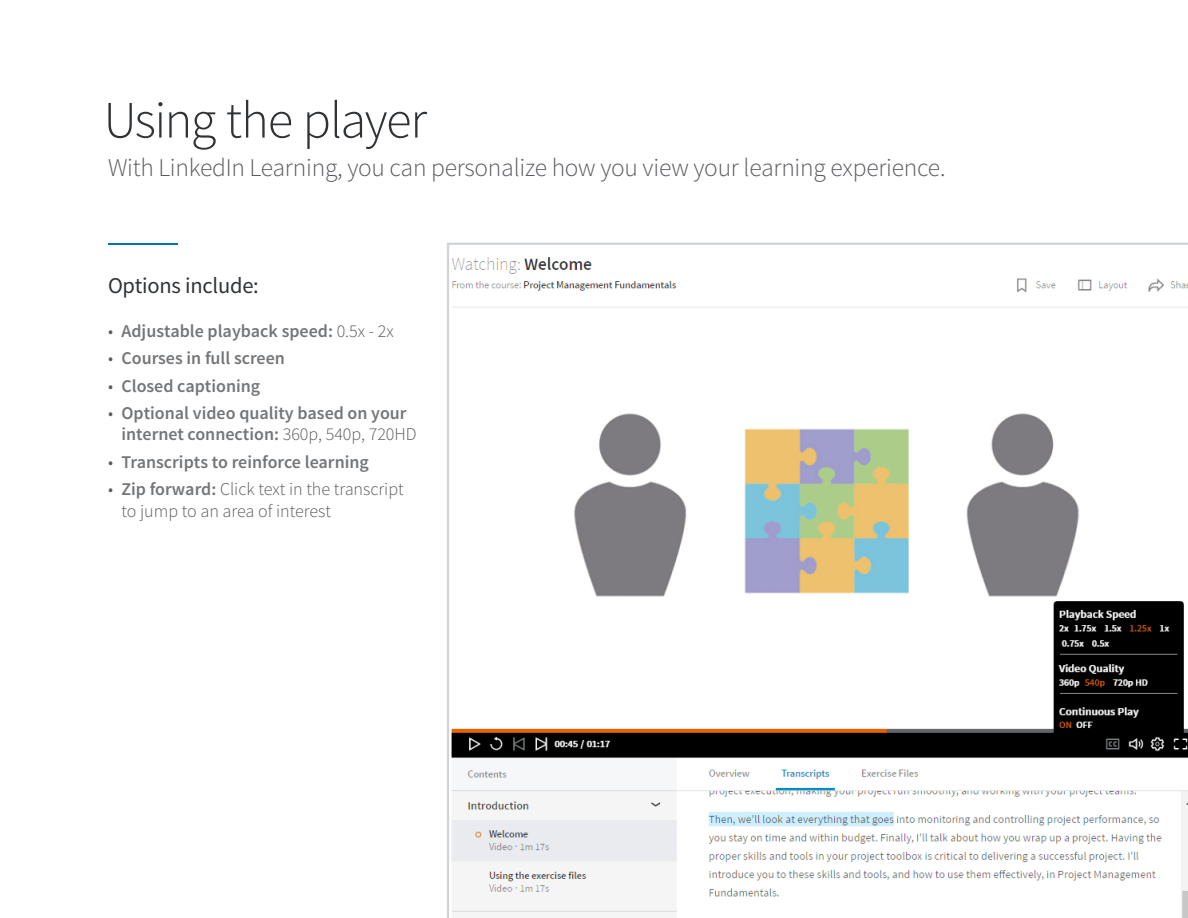
<style>
.page{position:relative;width:1188px;height:918px;background:#fff}
.page>*{position:absolute;margin:0;border:0;box-sizing:border-box;transform-origin:0 0}
.H3_-_Body_Title{font:300 52.5px "Source Sans Pro";letter-spacing:-.03em;color:#303336}
.H4_-_Body_Subtitle{font:300 25.5px "Source Sans Pro";letter-spacing:-.01em;color:#595c5f}
.H5_-_Body_Headline{font:22.5px "Source Sans Pro";letter-spacing:-.01em;color:#303336}
.t1{font:600 18px/21.6px "Source Sans Pro";color:#737679}
.t2{font:300 18px/21.6px "Source Sans Pro";color:#595c5f}
.s1{font-weight:300;color:#595c5f}
.s2{font-weight:600;color:#737679}
</style>
<div class="page">
<hr style="left:108px;top:243px;width:70px;height:2px;background:#0077b5">
<svg style="left:447px;top:243px;width:741px;height:675px"></svg>
<p class="H3_-_Body_Title" style="left:104px;top:88px;width:325px">Using the player</p>
<p class="H4_-_Body_Subtitle" style="left:108px;top:152px;width:839px">With LinkedIn Learning, you can personalize how you view your learning experience.</p>
<p class="H5_-_Body_Headline" style="left:108px;top:271px;width:152px">Options include:</p>
<p class="t1" style="left:108px;top:321px;width:287px"><span class="s1">•</span> Adjustable playback speed: <span class="s1">0.5x - 2x</span></p>
<p class="t1" style="left:108px;top:348px;width:178px"><span class="s1">•</span> Courses in full screen</p>
<p class="t1" style="left:108px;top:375px;width:154px"><span class="s1">•</span> Closed captioning</p>
<p class="t1" style="left:122px;top:403px;width:297px;text-indent:-14px"><span class="s1">•</span> Optional video quality based on your internet connection: <span class="s1">360p, 540p, 720HD</span></p>
<p class="t1" style="left:108px;top:451px;width:262px"><span class="s1">•</span> Transcripts to reinforce learning</p>
<p class="t2" style="left:122px;top:478px;width:284px;text-indent:-14px">• <span class="s2">Zip forward:</span> Click text in the transcript to jump to an area of interest</p>
</div>
